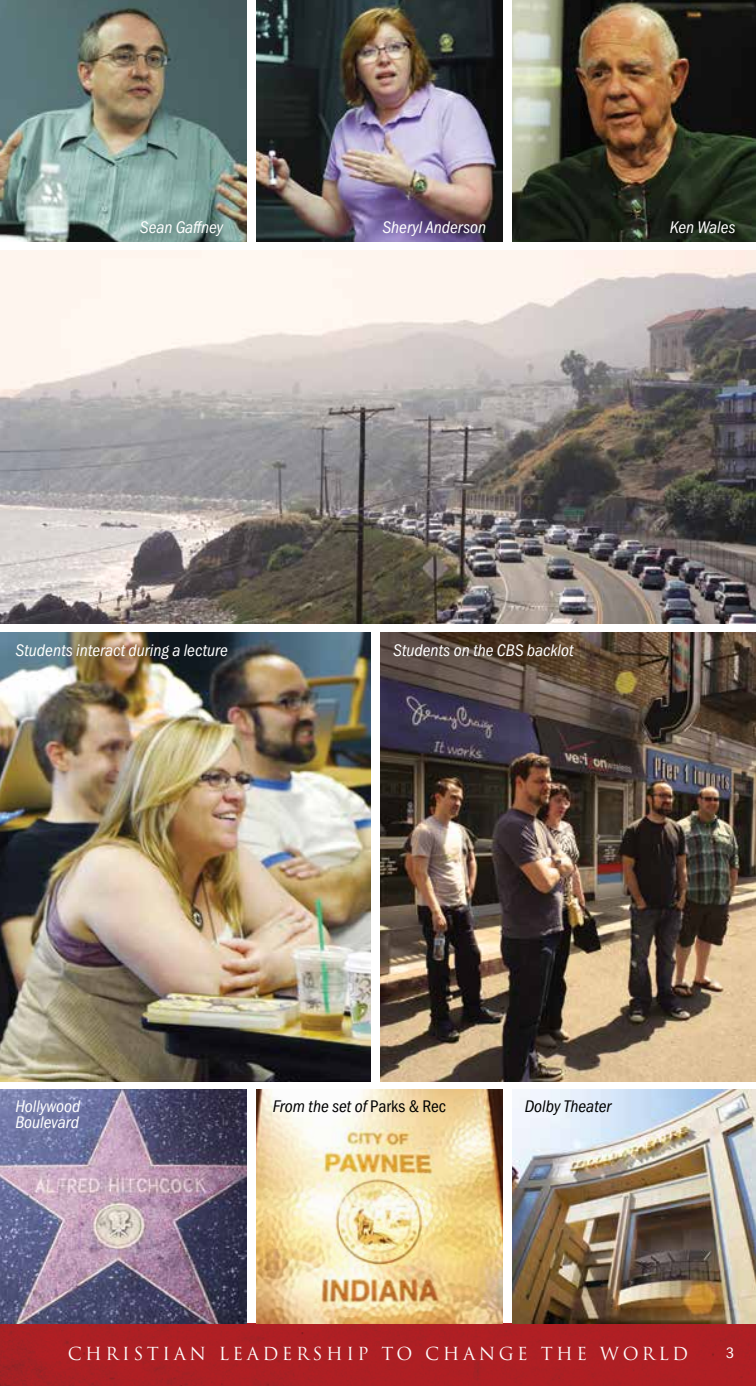
<style>
.page{position:relative;width:756px;height:1386px;background:#fff}
.page>*{position:absolute;margin:0;border:0;box-sizing:border-box;transform-origin:0 0}
.t1{font:italic 17.5px "Franklin Gothic Cond";color:#fff}
.t2{font:17.5px "Trajan Pro";letter-spacing:.2em;color:#fff}
.t3{font:italic 17.5px "Franklin Gothic Cond";color:#000}
.t4{font:15.75px "Franklin Gothic Cond";color:#fff}
.s1{font-style:normal}
</style>
<div class="page">
<div style="left:1px;top:1323px;width:755px;height:63px;background:#ad1f24"></div>
<img style="left:0;top:1323px;width:1px;height:63px">
<img style="left:0;top:250px;width:756px;height:373px">
<img style="left:0;top:1090px;width:246px;height:233px">
<img style="left:256px;top:1090px;width:246px;height:233px">
<img style="left:513px;top:1090px;width:243px;height:233px">
<img style="left:513px;top:0;width:243px;height:242px">
<img style="left:0;top:0;width:246px;height:242px">
<img style="left:256px;top:0;width:246px;height:242px">
<img style="left:381px;top:633px;width:375px;height:448px">
<img style="left:0;top:632px;width:370px;height:449px">
<p class="t1" style="left:140px;top:218px;width:85px">Sean Gaffney</p>
<p class="t1" style="left:382px;top:218px;width:105px">Sheryl Anderson</p>
<p class="t1" style="left:670px;top:218px;width:67px">Ken Wales</p>
<p class="t1" style="left:16px;top:640px;width:214px">Students interact during a lecture</p>
<p class="t1" style="left:393px;top:640px;width:182px">Students on the CBS backlot</p>
<p class="t1" style="left:15px;top:1097px;width:67px">Hollywood</p>
<p class="t3" style="left:273px;top:1097px;width:175px">From the set of <span class="s1">Parks &amp; Rec</span></p>
<p class="t3" style="left:525px;top:1097px;width:88px">Dolby Theater</p>
<p class="t1" style="left:15px;top:1113px;width:65px">Boulevard</p>
<p class="t2" style="left:68px;top:1342px;width:622px">CHRISTIAN LEADERSHIP TO CHANGE THE WORLD</p>
<p class="t4" style="left:726px;top:1343px;width:10px">3</p>
</div>
